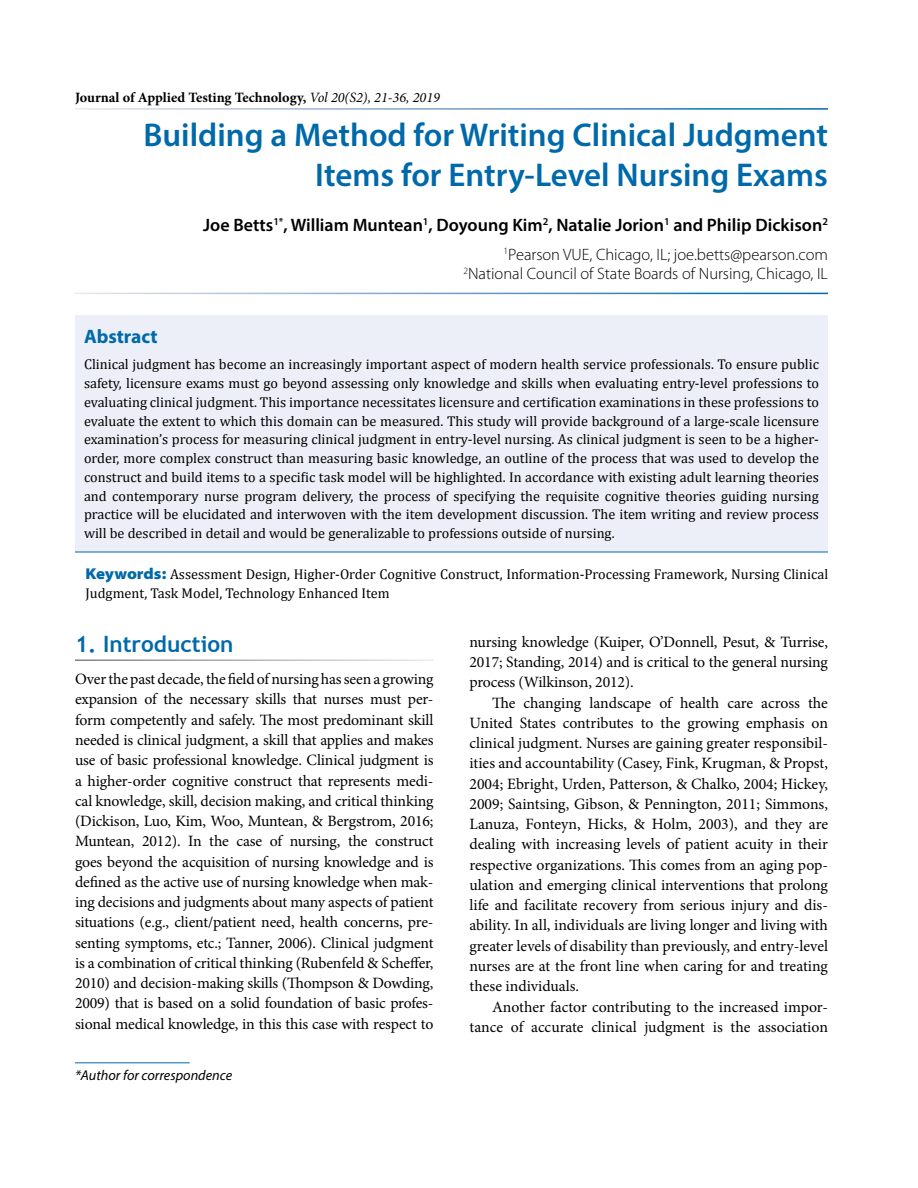
<style>
.page{position:relative;width:918px;height:1188px;background:#fff}
.page>*{position:absolute;margin:0;border:0;box-sizing:border-box;transform-origin:0 0}
.t1{font:600 33px/40.5px "Myriad Pro";color:#0069aa;text-align:right}
.t2{font:700 22.5px "Trebuchet MS";color:#0069aa}
.t3{font:700 19.5px "Myriad Pro";color:#0069aa}
.t4{font:600 18px "Myriad Pro";color:#000}
.t5{font:300 16.5px/19.5px "Myriad Pro";color:#000;text-align:right}
.t6{font:15.75px/20.2px "Minion Pro";letter-spacing:-.005em;color:#000;text-align:justify}
.t7{font:14.25px/18.8px "Cambria";color:#000}
.t8{font:700 14.25px "Minion Pro";color:#000}
.t9{font:italic 14.25px "Myriad Pro";color:#000}
.s1{font-weight:400;font-style:italic}
.s2{font-family:"Myriad Pro";font-weight:900;font-stretch:semi-expanded;font-size:15.75px;color:#0069aa}
</style>
<div class="page">
<hr style="left:75px;top:1062px;width:115px;height:1px;background:#0069aa">
<div style="left:75px;top:315px;width:753px;height:237px;background:#eceff7"></div>
<hr style="left:75px;top:552px;width:753px;height:1px;background:#0069aa">
<p class="t8" style="left:75px;top:87px;width:367px">Journal of Applied Testing Technology, <span class="s1">Vol 20(S2), 21-36, 2019</span></p>
<h1 class="t1" style="left:144px;top:113px;width:686px">Building a Method for Writing Clinical Judgment<br>Items for Entry-Level Nursing Exams</h1>
<p class="t4" style="left:203px;top:214px;width:626px">Joe Betts<sup>1*</sup>, William Muntean<sup>1</sup>, Doyoung Kim<sup>2</sup>, Natalie Jorion<sup>1</sup> and Philip Dickison<sup>2</sup></p>
<p class="t5" style="left:463px;top:245px;width:366px"><sup>1</sup>Pearson VUE, Chicago, IL; joe.betts@pearson.com<br><sup>2</sup>National Council of State Boards of Nursing, Chicago, IL</p>
<p class="t3" style="left:84px;top:324px;width:75px">Abstract</p>
<p class="t7" style="left:84px;top:355px;width:737px;text-align:justify">Clinical judgment has become an increasingly important aspect of modern health service professionals. To ensure public safety, licensure exams must go beyond assessing only knowledge and skills when evaluating entry-level professions to evaluating clinical judgment. This importance necessitates licensure and certification examinations in these professions to evaluate the extent to which this domain can be measured. This study will provide background of a large-scale licensure examination’s process for measuring clinical judgment in entry-level nursing. As clinical judgment is seen to be a higher&shy;order, more complex construct than measuring basic knowledge, an outline of the process that was used to develop the construct and build items to a specific task model will be highlighted. In accordance with existing adult learning theories and contemporary nurse program delivery, the process of specifying the requisite cognitive theories guiding nursing practice will be elucidated and interwoven with the item development discussion. The item writing and review process will be described in detail and would be generalizable to professions outside of nursing.</p>
<p class="t7" style="left:85px;top:565px;width:744px"><span class="s2">Keywords:</span> Assessment Design, Higher-Order Cognitive Construct, Information-Processing Framework, Nursing Clinical<br>Judgment, Task Model, Technology Enhanced Item</p>
<h2 class="t2" style="left:75px;top:630px;width:160px">1. Introduction</h2>
<p class="t6" style="left:75px;top:669px;width:360px">Over the past decade, the field of nursing has seen a growing expansion of the necessary skills that nurses must per&shy;form competently and safely. The most predominant skill needed is clinical judgment, a skill that applies and makes use of basic professional knowledge. Clinical judgment is a higher-order cognitive construct that represents medi&shy;cal knowledge, skill, decision making, and critical thinking (Dickison, Luo, Kim, Woo, Muntean, &amp; Bergstrom, 2016; Muntean, 2012). In the case of nursing, the construct goes beyond the acquisition of nursing knowledge and is defined as the active use of nursing knowledge when mak&shy;ing decisions and judgments about many aspects of patient situations (e.g., client/patient need, health concerns, pre&shy;senting symptoms, etc.; Tanner, 2006). Clinical judgment is a combination of critical thinking (Rubenfeld &amp; Scheffer, 2010) and decision-making skills (Thompson &amp; Dowding, 2009) that is based on a solid foundation of basic profes&shy;sional medical knowledge, in this this case with respect to</p>
<p class="t9" style="left:75px;top:1066px;width:159px">*Author for correspondence</p>
<p class="t6" style="left:470px;top:632px;width:360px">nursing knowledge (Kuiper, O’Donnell, Pesut, &amp; Turrise, 2017; Standing, 2014) and is critical to the general nursing process (Wilkinson, 2012).</p>
<p class="t6" style="left:470px;top:693px;width:360px;text-indent:23px">The changing landscape of health care across the United States contributes to the growing emphasis on clinical judgment. Nurses are gaining greater responsibil&shy;ities and accountability (Casey, Fink, Krugman, &amp; Propst, 2004; Ebright, Urden, Patterson, &amp; Chalko, 2004; Hickey, 2009; Saintsing, Gibson, &amp; Pennington, 2011; Simmons, Lanuza, Fonteyn, Hicks, &amp; Holm, 2003), and they are dealing with increasing levels of patient acuity in their respective organizations. This comes from an aging pop&shy;ulation and emerging clinical interventions that prolong life and facilitate recovery from serious injury and dis&shy;ability. In all, individuals are living longer and living with greater levels of disability than previously, and entry-level nurses are at the front line when caring for and treating these individuals.</p>
<p class="t6" style="left:470px;top:996px;width:360px;text-align:right">Another factor contributing to the increased impor&shy;tance of accurate clinical judgment is the association</p>
</div>
